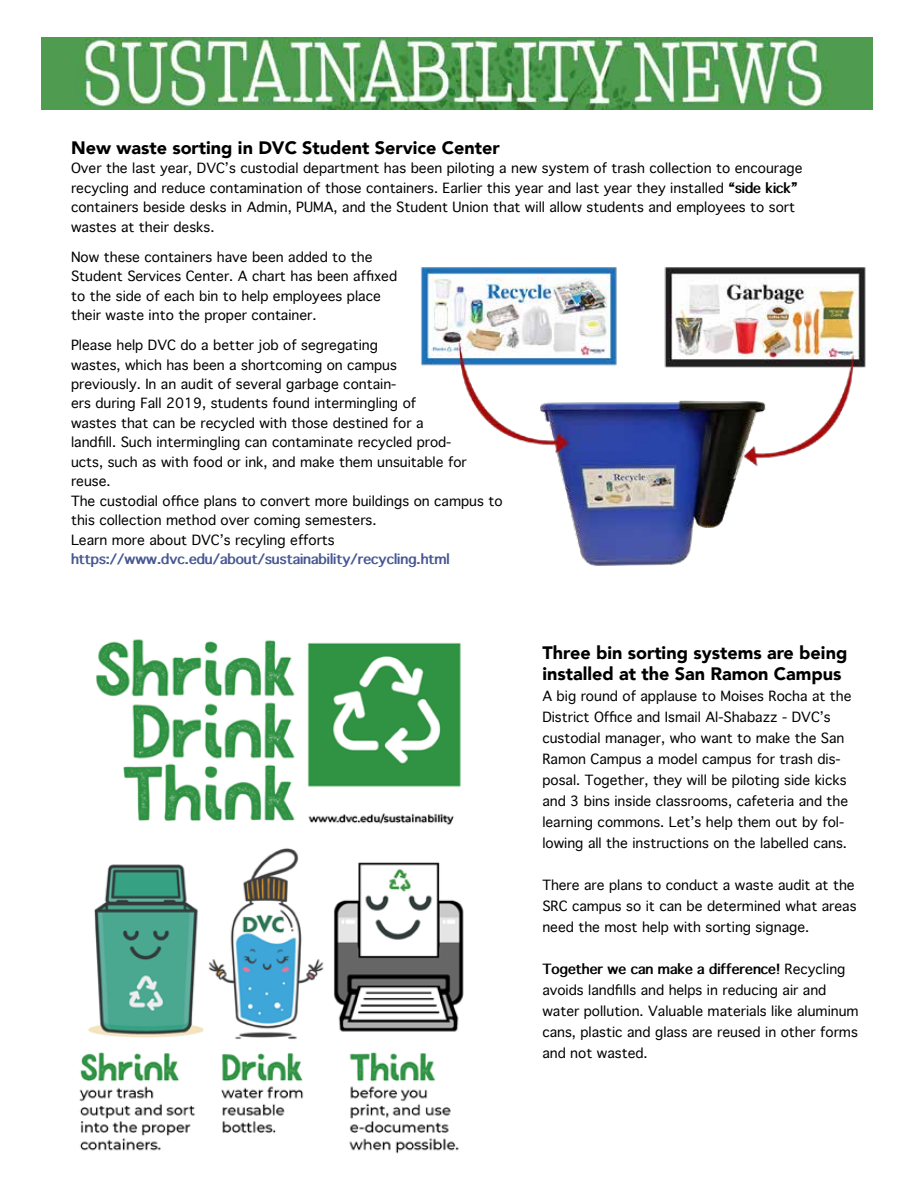
<style>
.page{position:relative;width:918px;height:1188px;background:#fff}
.page>*{position:absolute;margin:0;border:0;box-sizing:border-box;transform-origin:0 0}
.t1{font:900 18px/21px "Avenir";color:#000}
.t2{font:13.5px/19.5px "Thonburi";color:#000}
.t3{font:700 13.5px "Thonburi";color:#465792}
.s1{font-weight:700}
</style>
<div class="page">
<img style="left:79px;top:639px;width:385px;height:515px">
<img style="left:41px;top:38px;width:832px;height:71px">
<img style="left:421px;top:267px;width:445px;height:299px">
<h1 class="t1" style="left:71px;top:136px;width:430px">New waste sorting in DVC Student Service Center</h1>
<p class="t2" style="left:71px;top:159px;width:733px">Over the last year, DVC’s custodial department has been piloting a new system of trash collection to encourage recycling and reduce contamination of those containers. Earlier this year and last year they installed <span class="s1">“side kick” </span>containers beside desks in Admin, PUMA, and the Student Union that will allow students and employees to sort wastes at their desks.</p>
<p class="t2" style="left:71px;top:247px;width:328px">Now these containers have been added to the Student Services Center. A chart has been affixed to the side of each bin to help employees place their waste into the proper container.</p>
<p class="t2" style="left:71px;top:336px;width:433px">Please help DVC do a better job of segregating<br>wastes, which has been a shortcoming on campus<br>previously. In an audit of several garbage contain-<br>ers during Fall 2019, students found intermingling of<br>wastes that can be recycled with those destined for a<br>landfill. Such intermingling can contaminate recycled prod-<br>ucts, such as with food or ink, and make them unsuitable for reuse.<br>The custodial office plans to convert more buildings on campus to this collection method over coming semesters.<br>Learn more about DVC’s recyling efforts</p>
<p class="t3" style="left:71px;top:552px;width:380px">https://www.dvc.edu/about/sustainability/recycling.html</p>
<h1 class="t1" style="left:542px;top:642px;width:306px">Three bin sorting systems are being installed at the San Ramon Campus</h1>
<p class="t2" style="left:542px;top:686px;width:311px;line-height:21px">A big round of applause to Moises Rocha at the District Office and Ismail Al-Shabazz - DVC’s custodial manager, who want to make the San Ramon Campus a model campus for trash dis&shy;posal. Together, they will be piloting side kicks and 3 bins inside classrooms, cafeteria and the learning commons. Let’s help them out by fol&shy;lowing all the instructions on the labelled cans.</p>
<p class="t2" style="left:542px;top:875px;width:316px;line-height:21px">There are plans to conduct a waste audit at the<br>SRC campus so it can be determined what areas need the most help with sorting signage.</p>
<p class="t2" style="left:542px;top:959px;width:318px;line-height:21px"><span class="s1">Together we can make a difference!</span> Recycling avoids landfills and helps in reducing air and water pollution. Valuable materials like aluminum cans, plastic and glass are reused in other forms and not wasted.</p>
</div>
